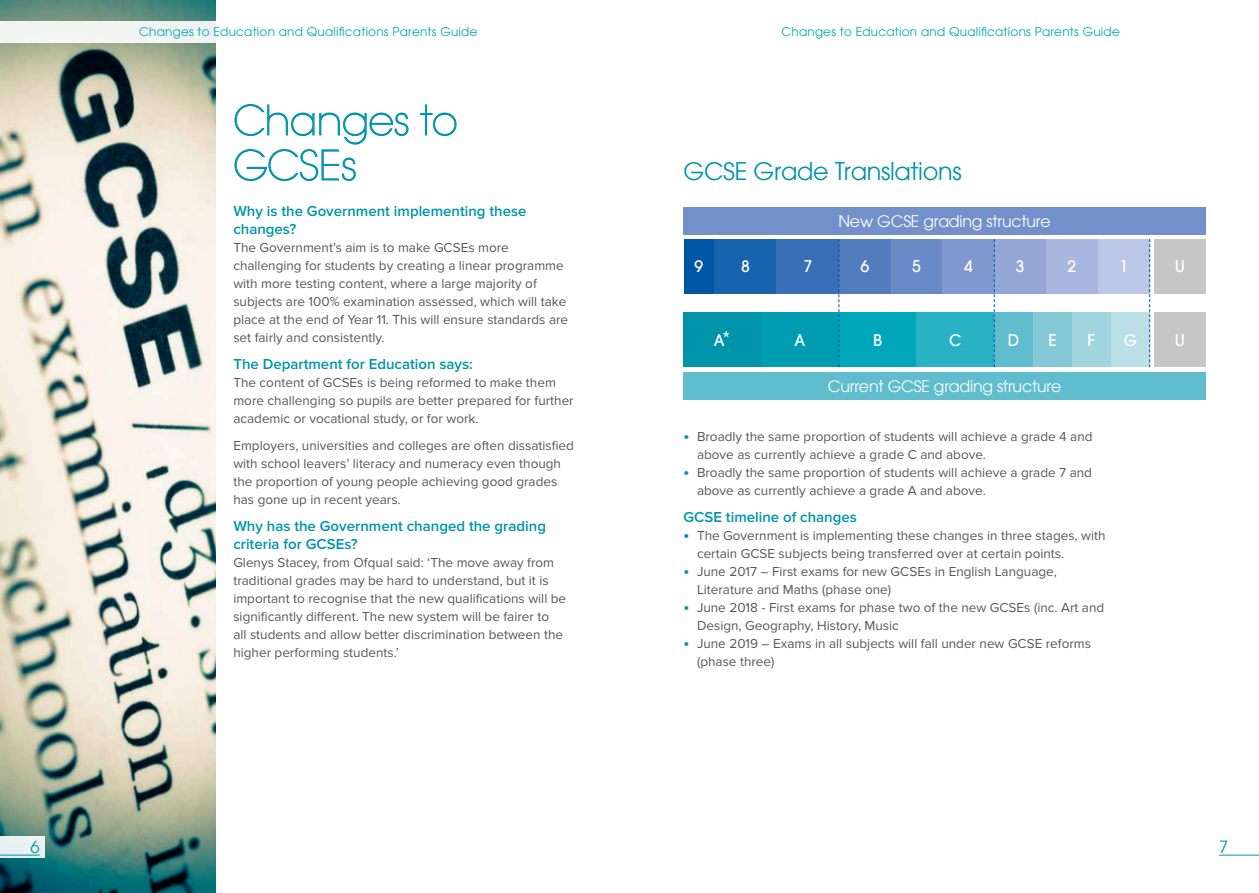
<style>
.page{position:relative;width:1259px;height:893px;background:#fff}
.page>*{position:absolute;margin:0;border:0;box-sizing:border-box;transform-origin:0 0}
.t1{font:200 40.5px/45px "Avant Garde";letter-spacing:-.015em;color:#0094aa}
.t2{font:24px "Avant Garde";letter-spacing:-.015em;color:#0094aa}
.t3{font:16.5px "Avant Garde";color:#0094aa}
.t4{font:15.9px "Avant Garde";letter-spacing:-.015em;color:#fff}
.t5{font:500 15.9px "Avant Garde";color:#fff}
.t6{font:600 15px/18px "Proxima Nova";color:#0094aa}
.t7{font:13.5px/18px "Proxima Nova";color:#575756}
.t8{font:12px "Avant Garde";letter-spacing:.02em;color:#00a7bb}
.s1{font-weight:700;font-size:16.5px;color:#0094aa}
</style>
<div class="page">
<svg style="left:420px;top:105px;width:36px;height:31px"></svg>
<svg style="left:235px;top:104px;width:173px;height:77px"></svg>
<div style="left:683px;top:372px;width:522px;height:27px;background:#60bdcd"></div>
<div style="left:683px;top:239px;width:31px;height:55px;background:#0056a4"></div>
<div style="left:714px;top:239px;width:62px;height:55px;background:#1763ae"></div>
<div style="left:776px;top:239px;width:63px;height:55px;background:#386fb6"></div>
<div style="left:839px;top:239px;width:51px;height:55px;background:#527cbe"></div>
<div style="left:890px;top:239px;width:52px;height:55px;background:#698ac6"></div>
<div style="left:942px;top:239px;width:52px;height:55px;background:#8098ce"></div>
<div style="left:994px;top:239px;width:52px;height:55px;background:#94a7d6"></div>
<div style="left:1046px;top:239px;width:52px;height:55px;background:#a9b6de"></div>
<div style="left:1098px;top:239px;width:51px;height:55px;background:#bcc6e6"></div>
<div style="left:1154px;top:239px;width:51px;height:55px;background:#c6c6c6"></div>
<div style="left:683px;top:312px;width:78px;height:55px;background:#0094aa"></div>
<div style="left:761px;top:312px;width:78px;height:55px;background:#009db2"></div>
<div style="left:839px;top:312px;width:77px;height:55px;background:#00a7bb"></div>
<div style="left:916px;top:312px;width:78px;height:55px;background:#29b2c4"></div>
<div style="left:994px;top:312px;width:39px;height:55px;background:#60bdcd"></div>
<div style="left:1033px;top:312px;width:39px;height:55px;background:#84c9d5"></div>
<div style="left:1072px;top:312px;width:38px;height:55px;background:#a0d4de"></div>
<div style="left:1110px;top:312px;width:39px;height:55px;background:#bbdfe7"></div>
<div style="left:1154px;top:312px;width:51px;height:55px;background:#c6c6c6"></div>
<svg style="left:993px;top:239px;width:1px;height:128px"></svg>
<svg style="left:1149px;top:239px;width:1px;height:128px"></svg>
<svg style="left:838px;top:239px;width:1px;height:128px"></svg>
<div style="left:683px;top:207px;width:522px;height:27px;background:#7490ca"></div>
<img style="left:0;top:0;width:215px;height:893px">
<div style="left:0;top:836px;width:44px;height:22px;background:#e8f1f1"></div>
<hr style="left:0;top:855px;width:40px;height:1px;background:#0094aa">
<hr style="left:1219px;top:855px;width:40px;height:1px;background:#0094aa">
<div style="left:0;top:21px;width:629px;height:21px;background:linear-gradient(to right,#f2f4f2,#fff)"></div>
<p class="t8" style="left:139px;top:25px;width:340px">Changes to Education and Qualifications Parents Guide</p>
<p class="t8" style="left:781px;top:25px;width:340px">Changes to Education and Qualifications Parents Guide</p>
<h1 class="t1" style="left:233px;top:99px;width:226px">Changes to<br>GCSEs</h1>
<p class="t6" style="left:233px;top:202px;width:295px">Why is the Government implementing these changes?</p>
<p class="t7" style="left:233px;top:239px;width:336px">The Government’s aim is to make GCSEs more challenging for students by creating a linear programme with more testing content, where a large majority of subjects are 100% examination assessed, which will take place at the end of Year 11. This will ensure standards are set fairly and consistently.</p>
<p class="t6" style="left:233px;top:355px;width:241px">The Department for Education says:</p>
<p class="t7" style="left:233px;top:374px;width:342px">The content of GCSEs is being reformed to make them more challenging so pupils are better prepared for further academic or vocational study, or for work.</p>
<p class="t7" style="left:233px;top:437px;width:342px">Employers, universities and colleges are often dissatisfied with school leavers’ literacy and numeracy even though the proportion of young people achieving good grades has gone up in recent years.</p>
<p class="t6" style="left:233px;top:517px;width:314px">Why has the Government changed the grading criteria for GCSEs?</p>
<p class="t7" style="left:233px;top:554px;width:334px">Glenys Stacey, from Ofqual said: ‘The move away from traditional grades may be hard to understand, but it is important to recognise that the new qualifications will be significantly different. The new system will be fairer to<br>all students and allow better discrimination between the higher performing students.’</p>
<h2 class="t2" style="left:683px;top:157px;width:280px">GCSE Grade Translations</h2>
<p class="t4" style="left:838px;top:212px;width:214px">New GCSE grading structure</p>
<p class="t5" style="left:694px;top:257px;width:10px">9</p>
<p class="t5" style="left:741px;top:257px;width:10px">8</p>
<p class="t5" style="left:803px;top:257px;width:10px">7</p>
<p class="t5" style="left:860px;top:257px;width:10px">6</p>
<p class="t5" style="left:912px;top:257px;width:10px">5</p>
<p class="t5" style="left:964px;top:257px;width:10px">4</p>
<p class="t5" style="left:1015px;top:257px;width:10px">3</p>
<p class="t5" style="left:1067px;top:257px;width:10px">2</p>
<p class="t5" style="left:1119px;top:257px;width:10px">1</p>
<p class="t5" style="left:1174px;top:257px;width:12px">U</p>
<p class="t5" style="left:714px;top:329px;width:19px">A*</p>
<p class="t5" style="left:794px;top:330px;width:12px">A</p>
<p class="t5" style="left:873px;top:330px;width:11px">B</p>
<p class="t5" style="left:949px;top:330px;width:14px">C</p>
<p class="t5" style="left:1008px;top:330px;width:13px">D</p>
<p class="t5" style="left:1048px;top:330px;width:10px">E</p>
<p class="t5" style="left:1087px;top:330px;width:9px">F</p>
<p class="t5" style="left:1123px;top:330px;width:15px">G</p>
<p class="t5" style="left:1174px;top:330px;width:12px">U</p>
<p class="t4" style="left:828px;top:376px;width:235px">Current GCSE grading structure</p>
<p class="t7" style="left:697px;top:428px;width:397px;text-indent:-14px"><span class="s1">•</span> Broadly the same proportion of students will achieve a grade 4 and above as currently achieve a grade C and above.</p>
<p class="t7" style="left:697px;top:464px;width:396px;text-indent:-14px"><span class="s1">•</span> Broadly the same proportion of students will achieve a grade 7 and above as currently achieve a grade A and above.</p>
<p class="t6" style="left:683px;top:508px;width:175px">GCSE timeline of changes</p>
<p class="t7" style="left:697px;top:527px;width:410px;text-indent:-14px"><span class="s1">•</span> The Government is implementing these changes in three stages, with certain GCSE subjects being transferred over at certain points.</p>
<p class="t7" style="left:697px;top:563px;width:361px;text-indent:-14px"><span class="s1">•</span> June 2017 – First exams for new GCSEs in English Language,<br>Literature and Maths (phase one)</p>
<p class="t7" style="left:697px;top:599px;width:409px;text-indent:-14px"><span class="s1">•</span> June 2018 - First exams for phase two of the new GCSEs (inc. Art and<br>Design, Geography, History, Music</p>
<p class="t7" style="left:697px;top:635px;width:395px;text-indent:-14px"><span class="s1">•</span> June 2019 – Exams in all subjects will fall under new GCSE reforms (phase three)</p>
<p class="t3" style="left:31px;top:838px;width:11px">6</p>
<p class="t3" style="left:1219px;top:838px;width:11px">7</p>
</div>
